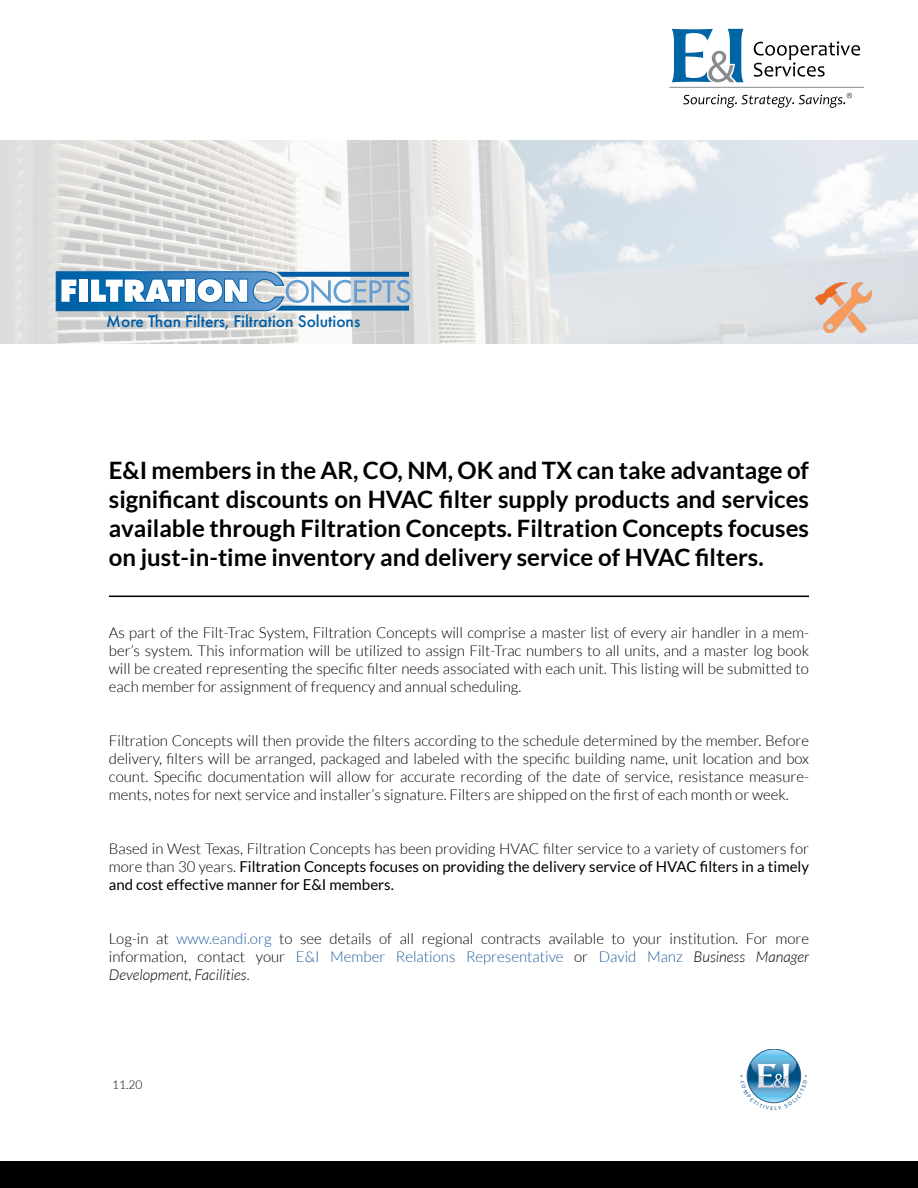
<style>
.page{position:relative;width:918px;height:1188px;background:#fff}
.page>*{position:absolute;margin:0;border:0;box-sizing:border-box;transform-origin:0 0}
.t1{font:700 24px/28.8px "Lato";color:#000;text-align:justify}
.t2{font:500 17.4px "Futura PT";color:#005da4}
.t3{font:300 15px/18px "Lato";color:#000;text-align:justify}
.t4{font:15px/18px "Lato";color:#000;text-align:justify}
.t5{font:300 12px "Lato";color:#000}
.s1{font-weight:300}
.s2{color:#215e9e}
.s3{font-style:italic}
</style>
<div class="page">
<svg style="left:0;top:140px;width:918px;height:204px"></svg>
<svg style="left:754px;top:41px;width:106px;height:36px"></svg>
<svg style="left:672px;top:29px;width:72px;height:53px"></svg>
<hr style="left:669px;top:87px;width:195px;height:1px;background:#878b8d">
<svg style="left:683px;top:93px;width:169px;height:15px"></svg>
<hr style="left:109px;top:596px;width:700px;height:1px;background:#000">
<div style="left:0;top:1161px;width:918px;height:27px;background:#000"></div>
<img style="left:815px;top:283px;width:56px;height:50px">
<svg style="left:55px;top:271px;width:355px;height:40px"></svg>
<svg style="left:740px;top:1049px;width:67px;height:55px"></svg>
<p class="t2" style="left:106px;top:311px;width:256px">More Than Filters, Filtration Solutions</p>
<p class="t1" style="left:109px;top:456px;width:702px">E&amp;I members in the AR, CO, NM, OK and TX can take advantage of significant discounts on HVAC filter supply products and services available through Filtration Concepts. Filtration Concepts focuses on just-in-time inventory and delivery service of HVAC filters.</p>
<p class="t3" style="left:109px;top:623px;width:702px">As part of the Filt-Trac System, Filtration Concepts will comprise a master list of every air handler in a mem&shy;ber’s system. This information will be utilized to assign Filt-Trac numbers to all units, and a master log book will be created representing the specific filter needs associated with each unit. This listing will be submitted to each member for assignment of frequency and annual scheduling.</p>
<p class="t3" style="left:109px;top:731px;width:702px">Filtration Concepts will then provide the filters according to the schedule determined by the member. Before delivery, filters will be arranged, packaged and labeled with the specific building name, unit location and box count. Specific documentation will allow for accurate recording of the date of service, resistance measure&shy;ments, notes for next service and installer’s signature. Filters are shipped on the first of each month or week.</p>
<p class="t4" style="left:109px;top:839px;width:702px"><span class="s1">Based in West Texas, Filtration Concepts has been providing HVAC filter service to a variety of customers for more than 30 years.</span> Filtration Concepts focuses on providing the delivery service of HVAC filters in a timely and cost effective manner for E&amp;I members.</p>
<p class="t3" style="left:109px;top:929px;width:702px">Log-in at <span class="s2">www.eandi.org</span> to see details of all regional contracts available to your institution. For more information, contact your <span class="s2">E&amp;I Member Relations Representative</span> or <span class="s2">David Manz</span> <span class="s3">Business Manager Development, Facilities</span>.</p>
<p class="t5" style="left:112px;top:1079px;width:32px">11.20</p>
</div>
